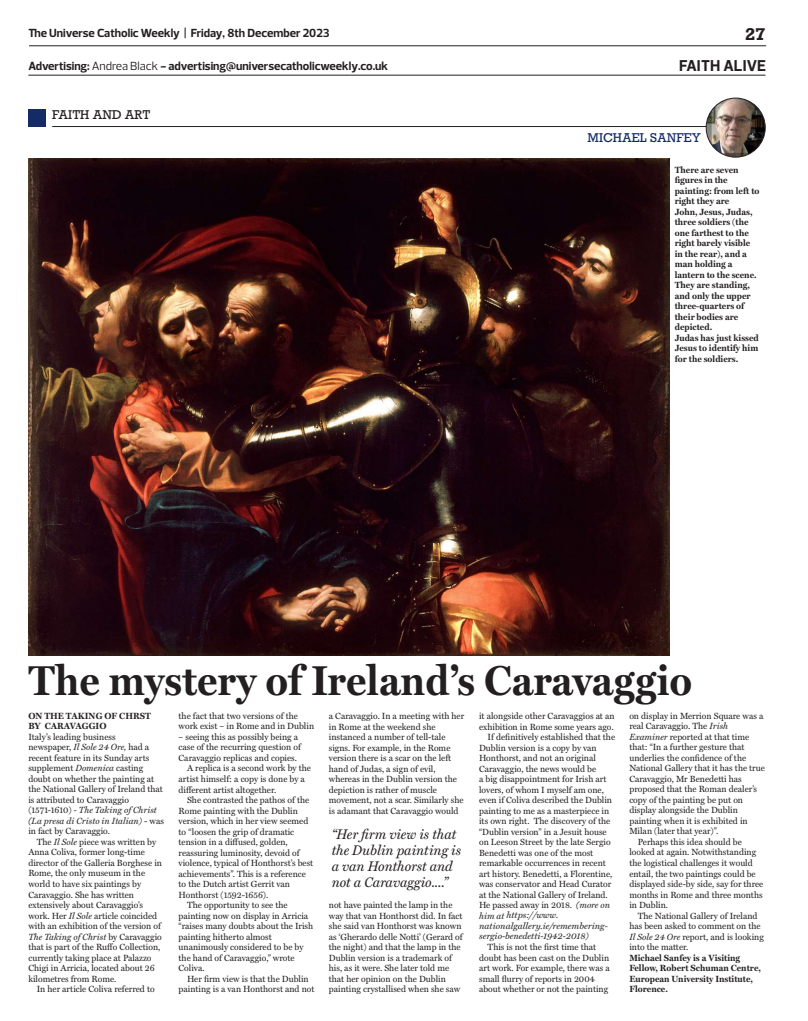
<style>
.page{position:relative;width:808px;height:1021px;background:#fff}
.page>*{position:absolute;margin:0;border:0;box-sizing:border-box;transform-origin:0 0}
.t1{font:700 42px "Miller Text";color:#231f20;scale:.95 1}
.t2{font:700 16px "Prelo";color:#231f20}
.t3{font:700 16px "Rockwell";color:#231f20}
.t4{font:italic 14px/16px "Miller Text";color:#231f20;scale:.95 1}
.t5{font:700 12px "Prelo";color:#231f20}
.t6{font:12px "Rockwell";color:#142b65}
.t7{font:12px "Rockwell";color:#231f20}
.t8{font:9px/10.5px "Miller Text";color:#231f20}
.t9{font:700 9px/10.5px "Miller Text";color:#231f20}
.t10{font:italic 9px "Miller Text";color:#231f20}
.s1{font-weight:400}
.s2{font-style:italic}
</style>
<div class="page">
<hr style="left:29px;top:46px;width:737px;height:1px;background:#231f20">
<hr style="left:28px;top:75px;width:737px;height:1px;background:#231f20">
<div style="left:28px;top:110px;width:17px;height:17px;background:#142b65"></div>
<hr style="left:52px;top:126px;width:713px;height:1px;background:#231f20">
<img style="left:706px;top:98px;width:59px;height:59px;border-radius:30px">
<div style="left:706px;top:98px;width:59px;height:59px;border:1px solid #231f20;border-radius:50%"></div>
<img style="left:28px;top:158px;width:641px;height:497px">
<h3 class="t5" style="left:28px;top:26px;width:303px">The Universe Catholic Weekly | Friday, 8th December 2023</h3>
<h2 class="t3" style="left:745px;top:24px;width:22px">27</h2>
<h3 class="t5" style="left:28px;top:59px;width:361px">Advertising: <span class="s1">Andrea Black</span> - advertising@universecatholicweekly.co.uk</h3>
<h2 class="t2" style="left:679px;top:56px;width:88px">FAITH ALIVE</h2>
<h3 class="t7" style="left:52px;top:107px;width:100px">FAITH AND ART</h3>
<h3 class="t6" style="left:587px;top:130px;width:115px">MICHAEL SANFEY</h3>
<p class="t9" style="left:675px;top:164px;width:86px">There are seven figures in the painting: from left to right they are<br>John, Jesus, Judas, three soldiers (the one farthest to the right barely visible in the rear), and a man holding a lantern to the scene.<br>They are standing, and only the upper three-quarters of their bodies are depicted.<br>Judas has just kissed<br>Jesus to identify him for the soldiers.</p>
<h1 class="t1" style="left:28px;top:647px;width:700px">The mystery of Ireland’s Caravaggio</h1>
<p class="t9" style="left:28px;top:710px;width:124px">ON THE TAKING OF CHRST<br>BY CARAVAGGIO</p>
<p class="t8" style="left:28px;top:731px;width:137px">Italy’s leading business<br>newspaper, <span class="s2">Il Sole 24 Ore,</span> had a recent feature in its Sunday arts supplement <span class="s2">Domenica</span> casting doubt on whether the painting at the National Gallery of Ireland that is attributed to Caravaggio (1571-1610) <span class="s2">- The Taking of Christ (La presa di Cristo in Italian)</span> - was in fact by Caravaggio.</p>
<p class="t8" style="left:28px;top:836px;width:135px;text-indent:9px">The <span class="s2">Il Sole</span> piece was written by<br>Anna Coliva, former long-time director of the Galleria Borghese in<br>Rome, the only museum in the world to have six paintings by<br>Caravaggio. She has written extensively about Caravaggio’s work. Her <span class="s2">Il Sole</span> article coincided with an exhibition of the version of<br><span class="s2">The Taking of Christ</span> by Caravaggio that is part of the Ruffo Collection, currently taking place at Palazzo<br>Chigi in Arricia, located about 26 kilometres from Rome.</p>
<p class="t8" style="left:37px;top:983px;width:119px">In her article Coliva referred to</p>
<p class="t8" style="left:179px;top:710px;width:137px">the fact that two versions of the work exist – in Rome and in Dublin</p>
<p class="t8" style="left:179px;top:731px;width:121px">– seeing this as possibly being a</p>
<p class="t8" style="left:179px;top:741px;width:124px">case of the recurring question of</p>
<p class="t8" style="left:179px;top:752px;width:120px">Caravaggio replicas and copies.</p>
<p class="t8" style="left:187px;top:762px;width:125px">A replica is a second work by the</p>
<p class="t8" style="left:179px;top:773px;width:128px">artist himself: a copy is done by a</p>
<p class="t8" style="left:179px;top:783px;width:99px">different artist altogether.</p>
<p class="t8" style="left:187px;top:794px;width:124px">She contrasted the pathos of the</p>
<p class="t8" style="left:179px;top:804px;width:121px">Rome painting with the Dublin</p>
<p class="t8" style="left:179px;top:815px;width:131px">version, which in her view seemed</p>
<p class="t8" style="left:179px;top:825px;width:117px">to “loosen the grip of dramatic</p>
<p class="t8" style="left:179px;top:836px;width:111px">tension in a diffused, golden,</p>
<p class="t8" style="left:179px;top:846px;width:123px">reassuring luminosity, devoid of</p>
<p class="t8" style="left:179px;top:857px;width:136px">violence, typical of Honthorst’s best</p>
<p class="t8" style="left:179px;top:867px;width:129px">achievements”. This is a reference</p>
<p class="t8" style="left:179px;top:878px;width:113px">to the Dutch artist Gerrit van</p>
<p class="t8" style="left:179px;top:888px;width:91px">Honthorst (1592-1656).</p>
<p class="t8" style="left:187px;top:899px;width:102px">The opportunity to see the</p>
<p class="t8" style="left:179px;top:909px;width:131px">painting now on display in Arricia</p>
<p class="t8" style="left:179px;top:920px;width:136px">“raises many doubts about the Irish</p>
<p class="t8" style="left:179px;top:930px;width:95px">painting hitherto almost</p>
<p class="t8" style="left:179px;top:941px;width:126px">unanimously considered to be by</p>
<p class="t8" style="left:179px;top:951px;width:118px">the hand of Caravaggio,” wrote</p>
<p class="t8" style="left:179px;top:962px;width:27px">Coliva.</p>
<p class="t8" style="left:187px;top:972px;width:123px">Her firm view is that the Dublin</p>
<p class="t8" style="left:179px;top:983px;width:137px">painting is a van Honthorst and not</p>
<p class="t8" style="left:329px;top:710px;width:137px">a Caravaggio. In a meeting with her in Rome at the weekend she instanced a number of tell-tale signs. For example, in the Rome version there is a scar on the left hand of Judas, a sign of evil, whereas in the Dublin version the depiction is rather of muscle movement, not a scar. Similarly she is adamant that Caravaggio would</p>
<h3 class="t4" style="left:332px;top:825px;width:138px">“Her firm view is that the Dublin painting is a van Honthorst and not a Caravaggio....”</h3>
<p class="t8" style="left:329px;top:899px;width:135px">not have painted the lamp in the way that van Honthorst did. In fact she said van Honthorst was known as ‘Gherardo delle Notti’ (Gerard of the night) and that the lamp in the<br>Dublin version is a trademark of his, as it were. She later told me that her opinion on the Dublin painting crystallised when she saw</p>
<p class="t8" style="left:479px;top:710px;width:137px">it alongside other Caravaggios at an</p>
<p class="t8" style="left:479px;top:720px;width:136px">exhibition in Rome some years ago.</p>
<p class="t8" style="left:488px;top:731px;width:129px">If definitively established that the</p>
<p class="t8" style="left:479px;top:741px;width:119px">Dublin version is a copy by van</p>
<p class="t8" style="left:479px;top:752px;width:118px">Honthorst, and not an original</p>
<p class="t8" style="left:479px;top:762px;width:119px">Caravaggio, the news would be</p>
<p class="t8" style="left:479px;top:773px;width:129px">a big disappointment for Irish art</p>
<p class="t8" style="left:479px;top:783px;width:126px">lovers, of whom I myself am one,</p>
<p class="t8" style="left:479px;top:794px;width:134px">even if Coliva described the Dublin</p>
<p class="t8" style="left:479px;top:804px;width:132px">painting to me as a masterpiece in</p>
<p class="t8" style="left:479px;top:815px;width:133px">its own right. The discovery of the</p>
<p class="t8" style="left:479px;top:825px;width:129px">“Dublin version” in a Jesuit house</p>
<p class="t8" style="left:479px;top:836px;width:133px">on Leeson Street by the late Sergio</p>
<p class="t8" style="left:479px;top:846px;width:116px">Benedetti was one of the most</p>
<p class="t8" style="left:479px;top:857px;width:128px">remarkable occurrences in recent</p>
<p class="t8" style="left:479px;top:867px;width:135px">art history. Benedetti, a Florentine,</p>
<p class="t8" style="left:479px;top:878px;width:134px">was conservator and Head Curator</p>
<p class="t8" style="left:479px;top:888px;width:130px">at the National Gallery of Ireland.</p>
<p class="t8" style="left:479px;top:899px;width:132px">He passed away in 2018. <span class="s2">(more on</span></p>
<p class="t10" style="left:479px;top:908px;width:81px">him at https://www.</p>
<p class="t10" style="left:479px;top:918px;width:130px">nationalgallery.ie/remembering-</p>
<p class="t10" style="left:479px;top:929px;width:111px">sergio-benedetti-1942-2018)</p>
<p class="t8" style="left:479px;top:941px;width:132px;text-indent:9px">This is not the first time that doubt has been cast on the Dublin art work. For example, there was a small flurry of reports in 2004 about whether or not the painting</p>
<p class="t8" style="left:629px;top:710px;width:135px">on display in Merrion Square was a</p>
<p class="t8" style="left:629px;top:720px;width:100px">real Caravaggio. The <span class="s2">Irish</span></p>
<p class="t8" style="left:629px;top:731px;width:121px"><span class="s2">Examiner</span> reported at that time</p>
<p class="t8" style="left:629px;top:741px;width:117px">that: “In a further gesture that</p>
<p class="t8" style="left:629px;top:752px;width:118px">underlies the confidence of the</p>
<p class="t8" style="left:629px;top:762px;width:137px">National Gallery that it has the true</p>
<p class="t8" style="left:629px;top:773px;width:114px">Caravaggio, Mr Benedetti has</p>
<p class="t8" style="left:629px;top:783px;width:129px">proposed that the Roman dealer’s</p>
<p class="t8" style="left:629px;top:794px;width:115px">copy of the painting be put on</p>
<p class="t8" style="left:629px;top:804px;width:110px">display alongside the Dublin</p>
<p class="t8" style="left:629px;top:815px;width:120px">painting when it is exhibited in</p>
<p class="t8" style="left:629px;top:825px;width:90px">Milan (later that year)”.</p>
<p class="t8" style="left:638px;top:836px;width:105px">Perhaps this idea should be</p>
<p class="t8" style="left:629px;top:846px;width:128px">looked at again. Notwithstanding</p>
<p class="t8" style="left:629px;top:857px;width:125px">the logistical challenges it would</p>
<p class="t8" style="left:629px;top:867px;width:128px">entail, the two paintings could be</p>
<p class="t8" style="left:629px;top:878px;width:135px">displayed side-by side, say for three</p>
<p class="t8" style="left:629px;top:888px;width:135px">months in Rome and three months</p>
<p class="t8" style="left:629px;top:899px;width:40px">in Dublin.</p>
<p class="t8" style="left:638px;top:909px;width:121px">The National Gallery of Ireland</p>
<p class="t8" style="left:629px;top:920px;width:133px">has been asked to comment on the</p>
<p class="t8" style="left:629px;top:930px;width:136px"><span class="s2">Il Sole 24 Ore</span> report, and is looking</p>
<p class="t8" style="left:629px;top:941px;width:60px">into the matter.</p>
<p class="t9" style="left:629px;top:951px;width:133px">Michael Sanfey is a Visiting<br>Fellow, Robert Schuman Centre,<br>European University Institute,<br>Florence.</p>
</div>
